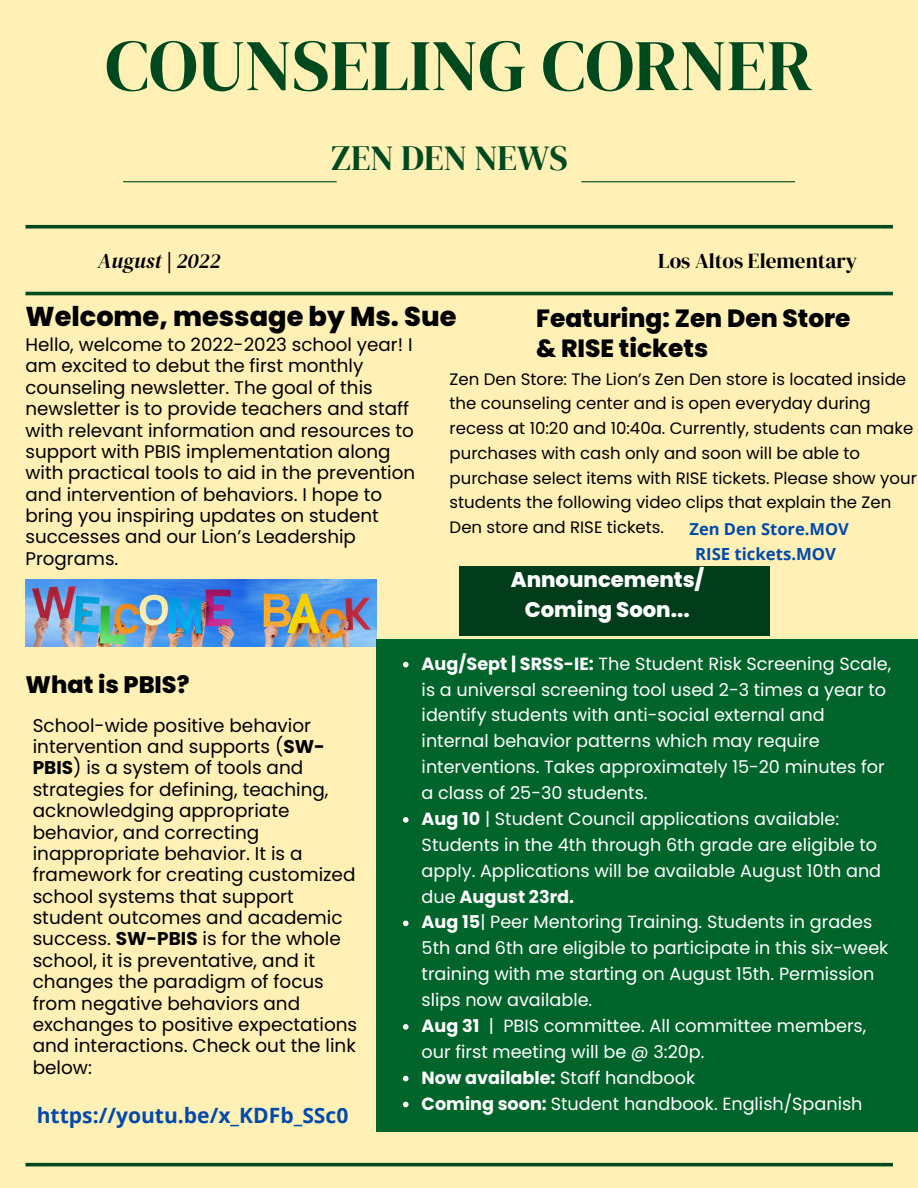
<style>
.page{position:relative;width:918px;height:1188px;background:#fff0b5}
.page>*{position:absolute;margin:0;border:0;box-sizing:border-box;transform-origin:0 0}
.t1{font:72.45px "DM Serif Display";color:#00491f}
.t2{font:35.25px "DM Serif Display";color:#00491f}
.t3{font:800 27.15px "Poppins";color:#000}
.t4{font:800 24.9px "Poppins";color:#000}
.t5{font:800 23.85px "Poppins";color:#000}
.t6{font:800 21.15px/29.2px "Poppins";color:#fff;text-align:center}
.t7{font:21.15px "DM Serif Display";color:#000}
.t8{font:italic 21.15px "DM Serif Display";color:#000}
.t9{font:700 21px "Open Sans";color:#004aad}
.t10{font:18.45px/21.3px "Poppins";color:#000}
.t11{font:18.3px/21.3px "Poppins";color:#000}
.t12{font:17.7px/25.8px "Poppins";color:#fff}
.t13{font:700 16.8px "Open Sans";color:#004aad}
.t14{font:16.5px/24.8px "Poppins";color:#000}
.t15{font:700 16.5px "Open Sans";color:#004aad}
.s1{font-weight:700}
</style>
<div class="page">
<img style="left:26px;top:579px;width:351px;height:68px">
<hr style="left:123px;top:181px;width:214px;height:1px;background:#00491f">
<hr style="left:26px;top:225px;width:867px;height:3px;background:#00491f">
<hr style="left:26px;top:292px;width:867px;height:3px;background:#00491f">
<hr style="left:26px;top:1163px;width:867px;height:3px;background:#00491f">
<hr style="left:581px;top:181px;width:214px;height:1px;background:#00491f">
<div style="left:377px;top:639px;width:541px;height:493px;background:#01642b"></div>
<svg style="left:403px;top:662px;width:6px;height:5px"></svg>
<svg style="left:403px;top:817px;width:6px;height:6px"></svg>
<svg style="left:403px;top:921px;width:6px;height:5px"></svg>
<svg style="left:403px;top:1024px;width:6px;height:6px"></svg>
<svg style="left:403px;top:1076px;width:6px;height:5px"></svg>
<svg style="left:403px;top:1102px;width:6px;height:5px"></svg>
<div style="left:459px;top:566px;width:311px;height:70px;background:#013d1b"></div>
<h1 class="t1" style="left:105px;top:15px;width:709px">COUNSELING CORNER</h1>
<h2 class="t2" style="left:331px;top:133px;width:238px">ZEN DEN NEWS</h2>
<p class="t8" style="left:97px;top:246px;width:125px">August | 2022</p>
<p class="t7" style="left:658px;top:246px;width:200px">Los Altos Elementary</p>
<h3 class="t3" style="left:26px;top:298px;width:433px">Welcome, message by Ms. Sue</h3>
<h3 class="t4" style="left:536px;top:301px;width:316px">Featuring: Zen Den Store</h3>
<p class="t11" style="left:26px;top:334px;width:389px">Hello, welcome to 2022-2023 school year! I</p>
<h3 class="t4" style="left:536px;top:331px;width:174px">&amp; RISE tickets</h3>
<p class="t11" style="left:26px;top:355px;width:391px">am excited to debut the first monthly counseling newsletter. The goal of this newsletter is to provide teachers and staff with relevant information and resources to support with PBIS implementation along with practical tools to aid in the prevention and intervention of behaviors. I hope to bring you inspiring updates on student successes and our Lion’s Leadership Programs.</p>
<p class="t14" style="left:450px;top:366px;width:469px">Zen Den Store: The Lion’s Zen Den store is located inside the counseling center and is open everyday during recess at 10:20 and 10:40a. Currently, students can make purchases with cash only and soon will be able to purchase select items with RISE tickets. Please show your students the following video clips that explain the Zen Den store and RISE tickets.</p>
<p class="t15" style="left:690px;top:517px;width:161px">Zen Den Store.MOV</p>
<p class="t13" style="left:695px;top:542px;width:142px">RISE tickets.MOV</p>
<p class="t6" style="left:511px;top:565px;width:195px">Announcements/<br>Coming Soon...</p>
<h3 class="t5" style="left:26px;top:668px;width:165px">What is PBIS?</h3>
<p class="t10" style="left:33px;top:715px;width:326px">School-wide positive behavior intervention and supports (<span class="s1">SW-<br>PBIS</span>) is a system of tools and strategies for defining, teaching, acknowledging appropriate behavior, and correcting inappropriate behavior. It is a framework for creating customized school systems that support student outcomes and academic success. <span class="s1">SW-PBIS</span> is for the whole school, it is preventative, and it changes the paradigm of focus from negative behaviors and exchanges to positive expectations and interactions. Check out the link below:</p>
<p class="t9" style="left:37px;top:1101px;width:313px">https://youtu.be/x_KDFb_SSc0</p>
<p class="t12" style="left:422px;top:651px;width:471px"><span class="s1">Aug/Sept | SRSS-IE:</span> The Student Risk Screening Scale, is a universal screening tool used 2-3 times a year to identify students with anti-social external and internal behavior patterns which may require interventions. Takes approximately 15-20 minutes for a class of 25-30 students.<br><span class="s1">Aug 10</span> | Student Council applications available:<br>Students in the 4th through 6th grade are eligible to apply. Applications will be available August 10th and due <span class="s1">August 23rd.<br>Aug 15</span>| Peer Mentoring Training. Students in grades 5th and 6th are eligible to participate in this six-week training with me starting on August 15th. Permission slips now available.<br><span class="s1">Aug 31</span> | PBIS committee. All committee members, our first meeting will be @ 3:20p.<br><span class="s1">Now available:</span> Staff handbook<br><span class="s1">Coming soon:</span> Student handbook. English/Spanish</p>
</div>
